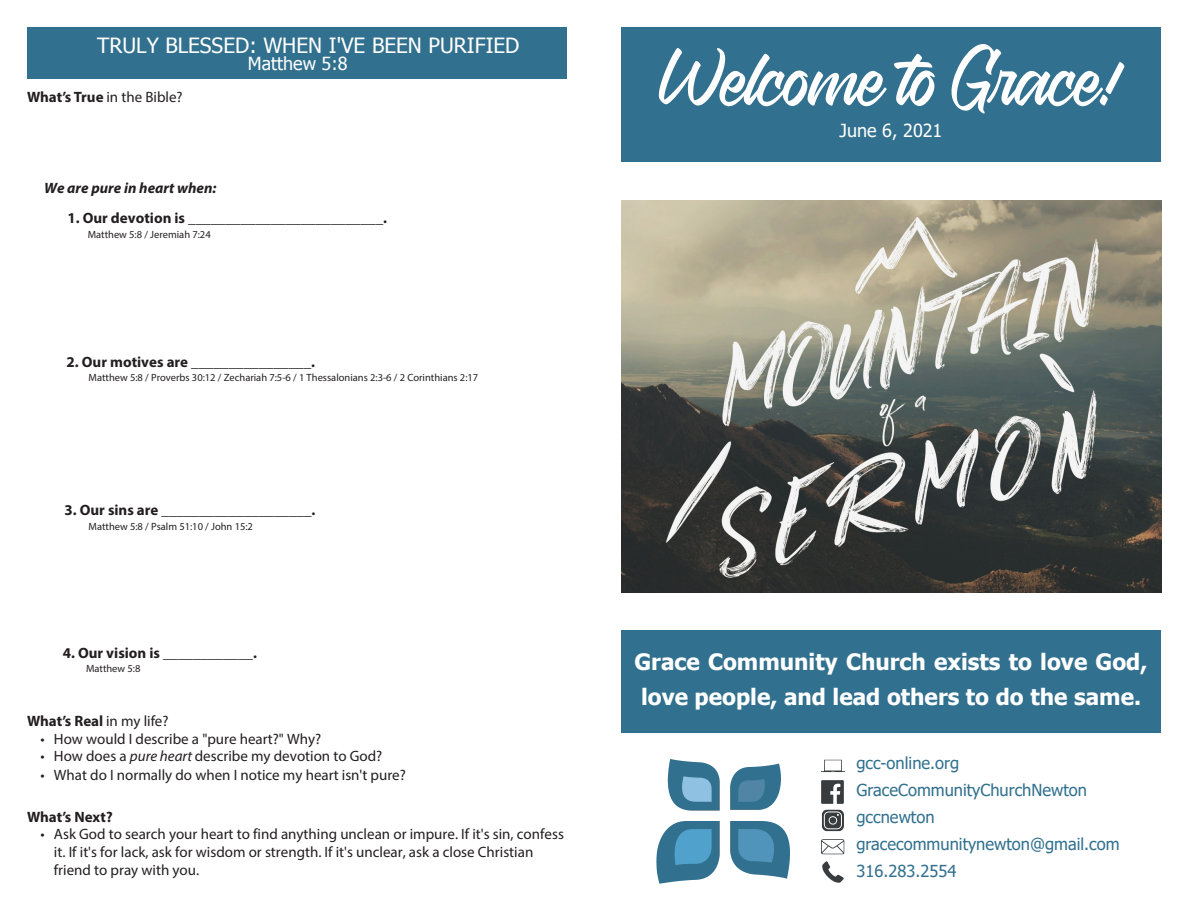
<style>
.page{position:relative;width:1188px;height:918px;background:#fff}
.page>*{position:absolute;margin:0;border:0;box-sizing:border-box;transform-origin:0 0}
.t1{font:60px "Rebellion Knight Personal Use O";color:#fff}
.t2{font:700 22.5px/34.5px "Tahoma";color:#fff}
.t3{font:21px "Tahoma";color:#fff}
.t4{font:18px "Tahoma";color:#fff}
.t5{font:16.5px "Tahoma";color:#31708e}
.t6{font:15px/18.3px "Myriad Pro";color:#231f20}
.t7{font:700 15px "Myriad Pro";color:#231f20}
.t8{font:italic 700 15px "Myriad Pro";color:#231f20}
.t9{font:10.5px "Myriad Pro";color:#231f20}
.s1{font-weight:700}
.s2{font-weight:400}
.s3{font-style:italic}
</style>
<div class="page">
<img style="left:622px;top:200px;width:540px;height:392px">
<div style="left:27px;top:27px;width:540px;height:52px;background:#31708e"></div>
<div style="left:621px;top:630px;width:540px;height:103px;background:#31708e"></div>
<img style="left:657px;top:760px;width:133px;height:123px">
<img style="left:821px;top:759px;width:23px;height:14px">
<img style="left:821px;top:839px;width:23px;height:16px">
<img style="left:822px;top:781px;width:22px;height:22px">
<img style="left:822px;top:861px;width:22px;height:22px">
<div style="left:621px;top:27px;width:540px;height:135px;background:#31708e"></div>
<img style="left:822px;top:809px;width:22px;height:22px">
<p class="t3" style="left:97px;top:31px;width:424px">TRULY BLESSED: WHEN I'VE BEEN PURIFIED</p>
<p class="t4" style="left:248px;top:52px;width:101px">Matthew 5:8</p>
<p class="t6" style="left:27px;top:87px;width:157px"><span class="s1">What’s True</span> in the Bible?</p>
<p class="t8" style="left:44px;top:178px;width:174px">We are pure in heart when:</p>
<p class="t7" style="left:67px;top:208px;width:321px">1. Our devotion is __________________________.</p>
<p class="t9" style="left:88px;top:228px;width:124px">Matthew 5:8 / Jeremiah 7:24</p>
<p class="t7" style="left:67px;top:352px;width:250px">2. Our motives are ________________.</p>
<p class="t9" style="left:89px;top:371px;width:391px">Matthew 5:8 / Proverbs 30:12 / Zechariah 7:5-6 / 1 Thessalonians 2:3-6 / 2 Corinthians 2:17</p>
<p class="t7" style="left:65px;top:501px;width:252px">3. Our sins are ____________________.</p>
<p class="t9" style="left:89px;top:520px;width:166px">Matthew 5:8 / Psalm 51:10 / John 15:2</p>
<p class="t7" style="left:63px;top:643px;width:196px">4. Our vision is ____________.</p>
<p class="t9" style="left:86px;top:662px;width:56px">Matthew 5:8</p>
<p class="t7" style="left:27px;top:711px;width:143px">What’s Real <span class="s2">in my life?</span></p>
<p class="t6" style="left:40px;top:729px;width:282px">• How would I describe a "pure heart?" Why?</p>
<p class="t6" style="left:40px;top:747px;width:343px">• How does a <span class="s3">pure heart</span> describe my devotion to God?</p>
<p class="t6" style="left:40px;top:765px;width:367px">• What do I normally do when I notice my heart isn't pure?</p>
<p class="t7" style="left:27px;top:807px;width:87px">What’s Next?</p>
<p class="t6" style="left:54px;top:824px;width:512px;text-indent:-14px">• Ask God to search your heart to find anything unclean or impure. If it's sin, confess it. If it's for lack, ask for wisdom or strength. If it's unclear, ask a close Christian friend to pray with you.</p>
<p class="t1" style="left:659px;top:29px;width:466px">Welcome to Grace!</p>
<p class="t4" style="left:840px;top:118px;width:104px">June 6, 2021</p>
<p class="t2" style="left:634px;top:646px;width:515px">Grace Community Church exists to love God, love people, and lead others to do the same.</p>
<p class="t5" style="left:856px;top:752px;width:104px">gcc-online.org</p>
<p class="t5" style="left:856px;top:779px;width:232px">GraceCommunityChurchNewton</p>
<p class="t5" style="left:856px;top:806px;width:80px">gccnewton</p>
<p class="t5" style="left:856px;top:833px;width:265px">gracecommunitynewton@gmail.com</p>
<p class="t5" style="left:856px;top:860px;width:102px">316.283.2554</p>
</div>
